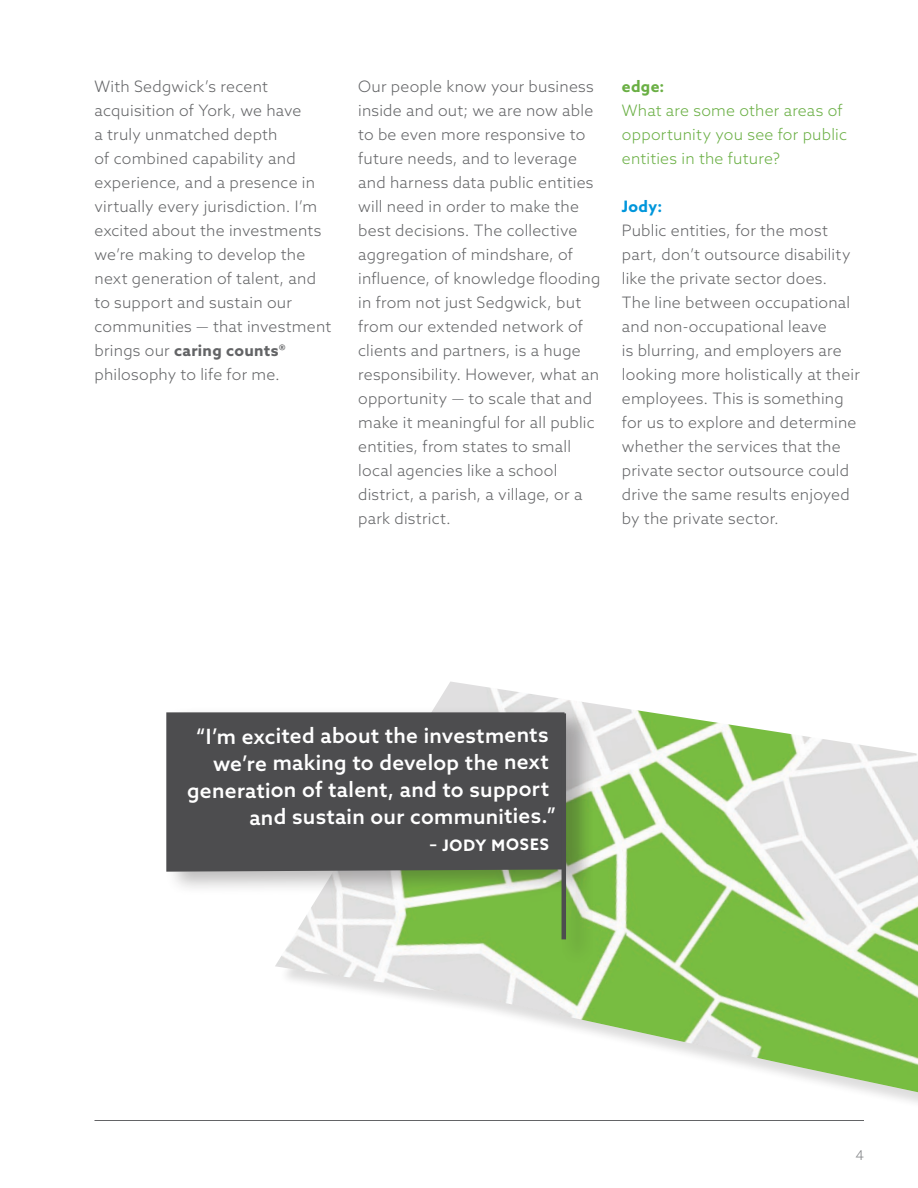
<style>
.page{position:relative;width:918px;height:1188px;background:#fff}
.page>*{position:absolute;margin:0;border:0;box-sizing:border-box;transform-origin:0 0}
.Body_Copy{font:500 21px "Azo Sans";letter-spacing:.005em;color:#fff}
.Body_Copy-2{font:300 15.75px/24px "Azo Sans";letter-spacing:.015em;color:#636466}
.Body_Copy-3{font:300 15.75px/24px "Azo Sans";letter-spacing:.015em;color:#6aaf44}
.Body_Copy-4{font:700 15.75px "Azo Sans";letter-spacing:.055em;color:#fff}
.Body_Copy-5{font:700 15.75px "Azo Sans";color:#6aaf44}
.Body_Copy-6{font:700 15.75px "Azo Sans";color:#0096db}
.Body_Copy-7{font:300 13.5px "Azo Sans";color:#808285}
.s1{font-weight:700}
</style>
<div class="page">
<img style="left:275px;top:682px;width:643px;height:410px">
<div style="left:165px;top:706px;width:428px;height:190px;background:#231f20;opacity:.3"></div>
<div style="left:166px;top:712px;width:399px;height:160px;background:#4d4d4f"></div>
<div style="left:560px;top:713px;width:35px;height:254px;background:#231f20;opacity:.3"></div>
<hr style="left:562px;top:713px;width:4px;height:226px;background:#4d4d4f">
<hr style="left:94px;top:1120px;width:770px;height:1px;background:#636466">
<p class="Body_Copy-2" style="left:94px;top:74px;width:238px">With Sedgwick’s recent acquisition of York, we have<br>a truly unmatched depth<br>of combined capability and experience, and a presence in virtually every jurisdiction. I’m excited about the investments we’re making to develop the next generation of talent, and to support and sustain our communities — that investment brings our <span class="s1">caring counts® </span>philosophy to life for me.</p>
<p class="Body_Copy-2" style="left:358px;top:74px;width:244px">Our people know your business inside and out; we are now able to be even more responsive to future needs, and to leverage and harness data public entities will need in order to make the best decisions. The collective aggregation of mindshare, of influence, of knowledge flooding in from not just Sedgwick, but from our extended network of clients and partners, is a huge responsibility. However, what an opportunity — to scale that and make it meaningful for all public entities, from states to small local agencies like a school district, a parish, a village, or a park district.</p>
<p class="Body_Copy-5" style="left:622px;top:75px;width:44px">edge:</p>
<p class="Body_Copy-3" style="left:622px;top:98px;width:227px">What are some other areas of opportunity you see for public entities in the future?</p>
<p class="Body_Copy-6" style="left:622px;top:195px;width:42px">Jody:</p>
<p class="Body_Copy-2" style="left:622px;top:218px;width:240px">Public entities, for the most part, don’t outsource disability like the private sector does.<br>The line between occupational and non-occupational leave<br>is blurring, and employers are looking more holistically at their employees. This is something for us to explore and determine whether the services that the private sector outsource could drive the same results enjoyed by the private sector.</p>
<p class="Body_Copy" style="left:196px;top:722px;width:354px">“I’m excited about the investments</p>
<p class="Body_Copy" style="left:213px;top:749px;width:338px">we’re making to develop the next</p>
<p class="Body_Copy" style="left:187px;top:776px;width:364px">generation of talent, and to support</p>
<p class="Body_Copy" style="left:249px;top:803px;width:308px">and sustain our communities.”</p>
<p class="Body_Copy-4" style="left:429px;top:834px;width:121px">– JODY MOSES</p>
<p class="Body_Copy-7" style="left:856px;top:1146px;width:10px">4</p>
</div>
